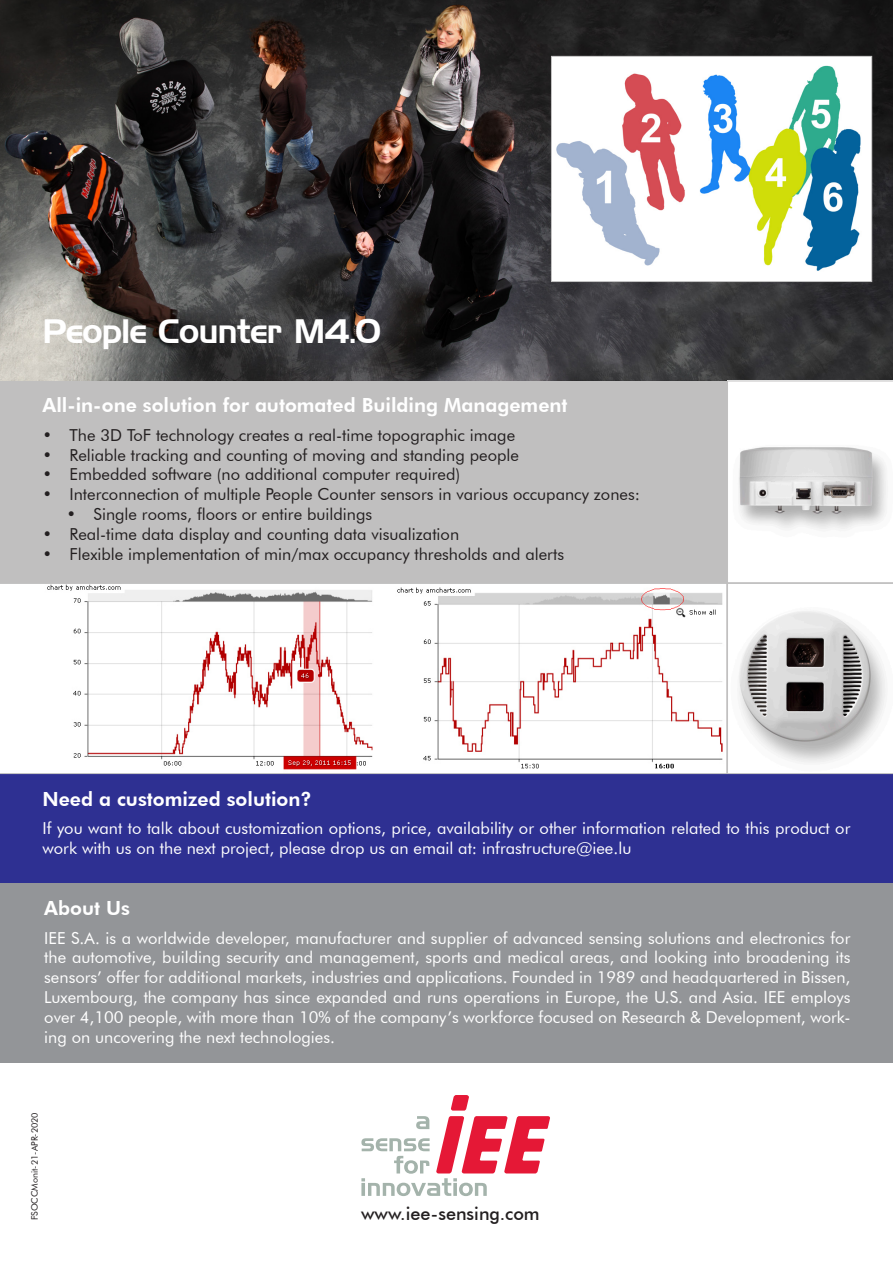
<style>
.page{position:relative;width:893px;height:1263px;background:#fff}
.page>*{position:absolute;margin:0;border:0;box-sizing:border-box;transform-origin:0 0}
.t1{font:33px "Handel Gothic BT";letter-spacing:-.02em;color:#fff}
.t2{font:800 19.5px "Futura BT";color:#fff}
.t3{font:500 18px "Futura BT";color:#231f20}
.t4{font:16.5px/19.8px "Futura BT";color:#fff}
.t5{font:16.5px "Futura BT";color:#231f20}
.t6{font:9px "Futura BT";color:#231f20}
</style>
<div class="page">
<div style="left:0;top:774px;width:893px;height:109px;background:#2e3092"></div>
<div style="left:0;top:381px;width:893px;height:393px;background:#c0bfbf"></div>
<svg style="left:451px;top:1095px;width:18px;height:15px"></svg>
<svg style="left:361px;top:1116px;width:189px;height:80px"></svg>
<img style="left:0;top:0;width:893px;height:381px">
<div style="left:0;top:883px;width:893px;height:180px;background:#939598"></div>
<img style="left:553px;top:58px;width:317px;height:222px">
<div style="left:551px;top:56px;width:321px;height:226px;border:1px solid #c0bfbf"></div>
<svg style="left:0;top:584px;width:727px;height:189px;background:#f6efef"></svg>
<svg style="left:728px;top:381px;width:165px;height:392px;background:#e0dfdf"></svg>
<p class="t1" style="left:43px;top:311px;width:340px">People Counter M4.0</p>
<p class="t2" style="left:43px;top:394px;width:527px">All-in-one solution for automated Building Management</p>
<p class="t5" style="left:43px;top:425px;width:474px">• The 3D ToF technology creates a real-time topographic image</p>
<p class="t5" style="left:43px;top:445px;width:478px">• Reliable tracking and counting of moving and standing people</p>
<p class="t5" style="left:43px;top:464px;width:419px">• Embedded software (no additional computer required)</p>
<p class="t5" style="left:43px;top:484px;width:599px">• Interconnection of multiple People Counter sensors in various occupancy zones:</p>
<p class="t5" style="left:67px;top:504px;width:307px">• Single rooms, floors or entire buildings</p>
<p class="t5" style="left:43px;top:524px;width:418px">• Real-time data display and counting data visualization</p>
<p class="t5" style="left:43px;top:544px;width:523px">• Flexible implementation of min/max occupancy thresholds and alerts</p>
<p class="t2" style="left:43px;top:787px;width:271px">Need a customized solution?</p>
<p class="t4" style="left:43px;top:818px;width:809px">If you want to talk about customization options, price, availability or other information related to this product or work with us on the next project, please drop us an email at: infrastructure@iee.lu</p>
<p class="t2" style="left:44px;top:896px;width:87px">About Us</p>
<p class="t4" style="left:44px;top:928px;width:808px;text-align:justify">IEE S.A. is a worldwide developer, manufacturer and supplier of advanced sensing solutions and electronics for the automotive, building security and management, sports and medical areas, and looking into broadening its sensors’ offer for additional markets, industries and applications. Founded in 1989 and headquartered in Bissen, Luxembourg, the company has since expanded and runs operations in Europe, the U.S. and Asia. IEE employs over 4,100 people, with more than 10% of the company’s workforce focused on Research &amp; Development, work&shy;ing on uncovering the next technologies.</p>
<p class="t6" style="left:29px;top:1220px;width:110px;rotate:-90deg">FSOCCMonit-21-APR-2020</p>
<p class="t3" style="left:361px;top:1203px;width:180px">www.iee-sensing.com</p>
</div>
